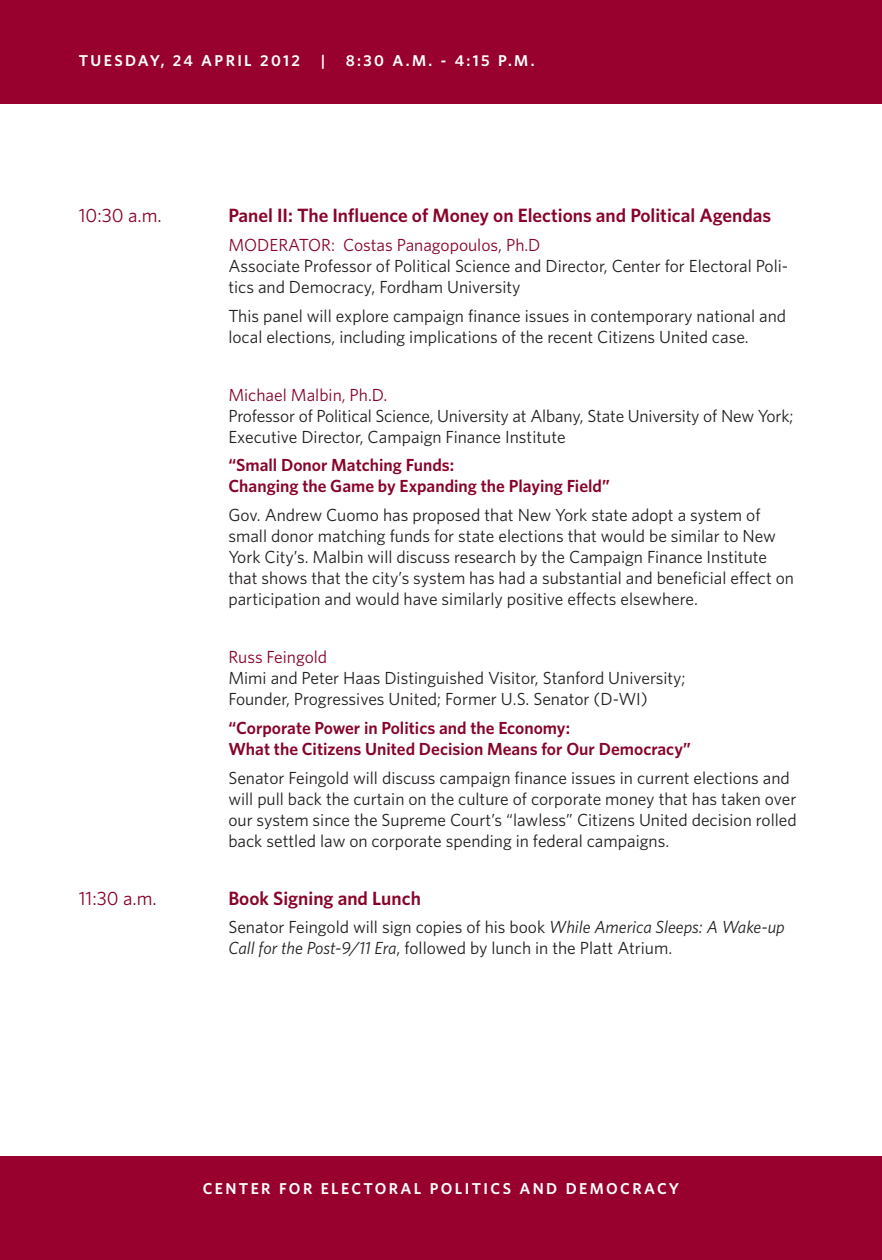
<style>
.page{position:relative;width:882px;height:1260px;background:#fff}
.page>*{position:absolute;margin:0;border:0;box-sizing:border-box;transform-origin:0 0}
.Times{font:600 19.25px "Whitney";color:#880329}
.Times-2{font:19.25px "Whitney";color:#880329}
.Times-3{font:17.5px/21px "Whitney";color:#231f20}
.Times-4{font:600 17.5px/21px "Whitney";color:#880329}
.t1{font:600 15.75px "Whitney";letter-spacing:.15em;color:#fff}
.s1{color:#880329}
.s2{font-style:italic}
</style>
<div class="page">
<div style="left:0;top:1157px;width:882px;height:103px;background:#98012d"></div>
<div style="left:0;top:0;width:882px;height:103px;background:#98012d"></div>
<p class="t1" style="left:79px;top:51px;width:223px">TUESDAY, 24 APRIL 2012</p>
<p class="t1" style="left:321px;top:51px;width:6px">|</p>
<p class="t1" style="left:346px;top:51px;width:190px">8:30 A.M. - 4:15 P.M.</p>
<p class="Times-2" style="left:79px;top:204px;width:84px">10:30 a.m.</p>
<p class="Times" style="left:228px;top:204px;width:544px">Panel II: The Influence of Money on Elections and Political Agendas</p>
<p class="Times-3" style="left:228px;top:234px;width:561px"><span class="s1">MODERATOR: Costas Panagopoulos, Ph.D<br></span>Associate Professor of Political Science and Director, Center for Electoral Poli&shy;tics and Democracy, Fordham University</p>
<p class="Times-3" style="left:228px;top:305px;width:559px">This panel will explore campaign finance issues in contemporary national and local elections, including implications of the recent Citizens United case.</p>
<p class="Times-3" style="left:228px;top:384px;width:567px"><span class="s1">Michael Malbin, Ph.D.<br></span>Professor of Political Science, University at Albany, State University of New York;<br>Executive Director, Campaign Finance Institute</p>
<p class="Times-4" style="left:228px;top:454px;width:383px">“Small Donor Matching Funds:<br>Changing the Game by Expanding the Playing Field”</p>
<p class="Times-3" style="left:228px;top:504px;width:567px">Gov. Andrew Cuomo has proposed that New York state adopt a system of small donor matching funds for state elections that would be similar to New York City’s. Malbin will discuss research by the Campaign Finance Institute that shows that the city’s system has had a substantial and beneficial effect on participation and would have similarly positive effects elsewhere.</p>
<p class="Times-3" style="left:228px;top:646px;width:459px"><span class="s1">Russ Feingold<br></span>Mimi and Peter Haas Distinguished Visitor, Stanford University;<br>Founder, Progressives United; Former U.S. Senator (D-WI)</p>
<p class="Times-4" style="left:228px;top:717px;width:464px">“Corporate Power in Politics and the Economy:<br>What the Citizens United Decision Means for Our Democracy”</p>
<p class="Times-3" style="left:228px;top:767px;width:570px">Senator Feingold will discuss campaign finance issues in current elections and will pull back the curtain on the culture of corporate money that has taken over our system since the Supreme Court’s “lawless” Citizens United decision rolled back settled law on corporate spending in federal campaigns.</p>
<p class="Times-2" style="left:79px;top:886px;width:79px">11:30 a.m.</p>
<p class="Times" style="left:228px;top:886px;width:194px">Book Signing and Lunch</p>
<p class="Times-3" style="left:228px;top:916px;width:558px">Senator Feingold will sign copies of his book <span class="s2">While America Sleeps: A Wake-up<br>Call for the Post-9/11 Era</span>, followed by lunch in the Platt Atrium.</p>
<p class="t1" style="left:203px;top:1179px;width:478px">CENTER FOR ELECTORAL POLITICS AND DEMOCRACY</p>
</div>
